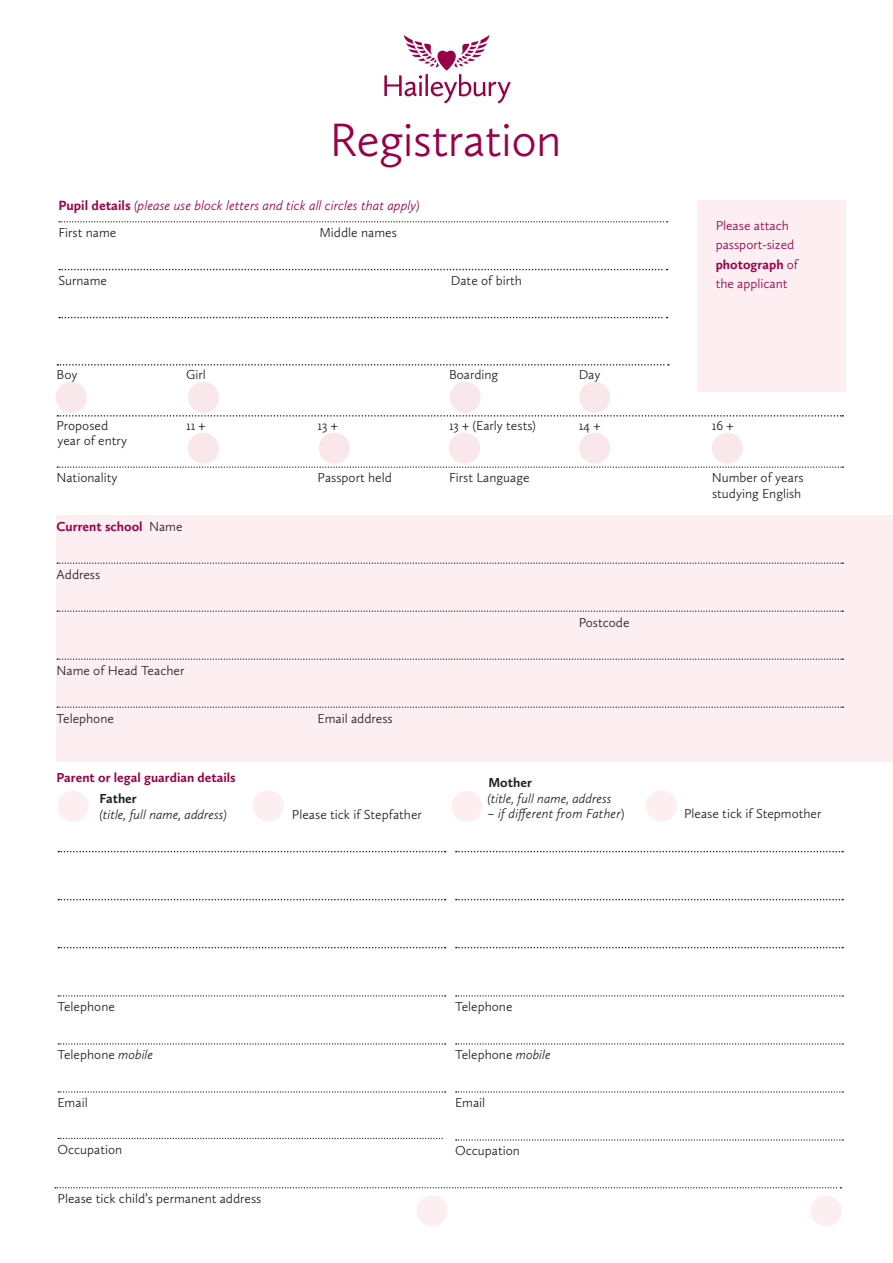
<style>
.page{position:relative;width:893px;height:1263px;background:#fff}
.page>*{position:absolute;margin:0;border:0;box-sizing:border-box;transform-origin:0 0}
.t1{font:300 48.45px "Calluna Sans";letter-spacing:-.01em;color:#980047}
.t2{font:italic 300 13.8px "Calluna Sans";color:#980047}
.t3{font:300 13.5px "Calluna Sans";color:#231f20}
.t4{font:italic 300 13.5px "Calluna Sans";color:#231f20}
.t5{font:700 13.5px "Calluna Sans";color:#980047}
.t6{font:300 13.5px "Calluna Sans";color:#980047}
.t7{font:700 13.5px "Calluna Sans";color:#231f20}
.s1{font-weight:700;font-style:normal}
.s2{font-weight:300}
.s3{font-weight:300;color:#231f20}
.s4{font-style:normal}
.s5{font-style:italic}
</style>
<div class="page">
<div style="left:697px;top:201px;width:149px;height:191px;background:#fceef1"></div>
<svg style="left:384px;top:35px;width:127px;height:68px"></svg>
<div style="left:56px;top:515px;width:837px;height:246px;background:#fceef1"></div>
<svg style="left:57px;top:364px;width:612px;height:2px"></svg>
<svg style="left:57px;top:415px;width:786px;height:2px"></svg>
<svg style="left:57px;top:466px;width:786px;height:2px"></svg>
<svg style="left:57px;top:562px;width:786px;height:2px"></svg>
<svg style="left:57px;top:610px;width:786px;height:2px"></svg>
<svg style="left:57px;top:658px;width:786px;height:2px"></svg>
<svg style="left:57px;top:706px;width:786px;height:2px"></svg>
<div style="left:56px;top:382px;width:31px;height:31px;background:#fae7eb;border-radius:50%"></div>
<div style="left:188px;top:382px;width:31px;height:31px;background:#fae7eb;border-radius:50%"></div>
<div style="left:579px;top:382px;width:31px;height:31px;background:#fae7eb;border-radius:50%"></div>
<div style="left:450px;top:382px;width:31px;height:31px;background:#fae7eb;border-radius:50%"></div>
<div style="left:188px;top:433px;width:31px;height:31px;background:#fae7eb;border-radius:50%"></div>
<div style="left:319px;top:433px;width:31px;height:31px;background:#fae7eb;border-radius:50%"></div>
<div style="left:449px;top:433px;width:31px;height:31px;background:#fae7eb;border-radius:50%"></div>
<div style="left:579px;top:433px;width:31px;height:31px;background:#fae7eb;border-radius:50%"></div>
<div style="left:712px;top:433px;width:31px;height:31px;background:#fae7eb;border-radius:50%"></div>
<svg style="left:59px;top:221px;width:609px;height:1px"></svg>
<svg style="left:59px;top:269px;width:608px;height:1px"></svg>
<svg style="left:59px;top:317px;width:608px;height:1px"></svg>
<svg style="left:58px;top:851px;width:388px;height:1px"></svg>
<svg style="left:58px;top:899px;width:388px;height:1px"></svg>
<svg style="left:58px;top:947px;width:388px;height:1px"></svg>
<svg style="left:58px;top:995px;width:388px;height:1px"></svg>
<svg style="left:58px;top:1043px;width:388px;height:1px"></svg>
<svg style="left:58px;top:1091px;width:388px;height:1px"></svg>
<svg style="left:58px;top:1138px;width:385px;height:1px"></svg>
<svg style="left:456px;top:851px;width:387px;height:1px"></svg>
<svg style="left:456px;top:899px;width:387px;height:1px"></svg>
<svg style="left:456px;top:947px;width:387px;height:1px"></svg>
<svg style="left:456px;top:995px;width:387px;height:1px"></svg>
<svg style="left:456px;top:1043px;width:387px;height:1px"></svg>
<svg style="left:456px;top:1091px;width:387px;height:1px"></svg>
<svg style="left:456px;top:1139px;width:387px;height:1px"></svg>
<div style="left:58px;top:791px;width:31px;height:31px;background:#fceef1;border-radius:50%"></div>
<div style="left:451px;top:791px;width:31px;height:31px;background:#fceef1;border-radius:50%"></div>
<div style="left:253px;top:790px;width:31px;height:31px;background:#fceef1;border-radius:50%"></div>
<div style="left:646px;top:790px;width:31px;height:31px;background:#fceef1;border-radius:50%"></div>
<svg style="left:55px;top:1187px;width:786px;height:1px"></svg>
<div style="left:810px;top:1195px;width:32px;height:31px;background:#fceef1;border-radius:50%"></div>
<div style="left:417px;top:1195px;width:31px;height:31px;background:#fceef1;border-radius:50%"></div>
<p class="t1" style="left:330px;top:111px;width:234px">Registration</p>
<p class="t2" style="left:58px;top:197px;width:363px"><span class="s1">Pupil details</span> (please use block letters and tick all circles that apply)</p>
<p class="t3" style="left:58px;top:225px;width:59px">First name</p>
<p class="t3" style="left:319px;top:225px;width:79px">Middle names</p>
<p class="t3" style="left:58px;top:273px;width:50px">Surname</p>
<p class="t3" style="left:451px;top:273px;width:72px">Date of birth</p>
<p class="t6" style="left:716px;top:217px;width:75px">Please attach</p>
<p class="t6" style="left:716px;top:237px;width:80px">passport-sized</p>
<p class="t5" style="left:716px;top:256px;width:84px">photograph <span class="s2">of</span></p>
<p class="t6" style="left:716px;top:276px;width:73px">the applicant</p>
<p class="t3" style="left:57px;top:366px;width:22px">Boy</p>
<p class="t3" style="left:186px;top:366px;width:21px">Girl</p>
<p class="t3" style="left:449px;top:366px;width:51px">Boarding</p>
<p class="t3" style="left:579px;top:366px;width:23px">Day</p>
<p class="t3" style="left:57px;top:417px;width:53px">Proposed</p>
<p class="t3" style="left:186px;top:417px;width:21px">11 +</p>
<p class="t3" style="left:318px;top:417px;width:22px">13 +</p>
<p class="t3" style="left:449px;top:417px;width:89px">13 + (Early tests)</p>
<p class="t3" style="left:579px;top:417px;width:23px">14 +</p>
<p class="t3" style="left:712px;top:417px;width:23px">16 +</p>
<p class="t3" style="left:57px;top:470px;width:62px">Nationality</p>
<p class="t3" style="left:318px;top:470px;width:76px">Passport held</p>
<p class="t3" style="left:449px;top:470px;width:82px">First Language</p>
<p class="t3" style="left:712px;top:470px;width:93px">Number of years</p>
<p class="t5" style="left:57px;top:518px;width:128px">Current school <span class="s3">Name</span></p>
<p class="t3" style="left:57px;top:566px;width:45px">Address</p>
<p class="t3" style="left:579px;top:614px;width:52px">Postcode</p>
<p class="t3" style="left:57px;top:662px;width:129px">Name of Head Teacher</p>
<p class="t3" style="left:57px;top:710px;width:59px">Telephone</p>
<p class="t3" style="left:318px;top:710px;width:77px">Email address</p>
<p class="t3" style="left:57px;top:433px;width:71px">year of entry</p>
<p class="t3" style="left:712px;top:485px;width:91px">studying English</p>
<p class="t5" style="left:56px;top:769px;width:181px">Parent or legal guardian details</p>
<p class="t7" style="left:488px;top:774px;width:45px">Mother</p>
<p class="t7" style="left:100px;top:790px;width:39px">Father</p>
<p class="t4" style="left:100px;top:807px;width:129px">(title, full name, address)</p>
<p class="t3" style="left:292px;top:807px;width:131px">Please tick if Stepfather</p>
<p class="t4" style="left:487px;top:790px;width:126px">(title, full name, address</p>
<p class="t4" style="left:487px;top:805px;width:139px"><span class="s4">–</span> if different from Father<span class="s4">)</span></p>
<p class="t3" style="left:684px;top:805px;width:139px">Please tick if Stepmother</p>
<p class="t3" style="left:58px;top:999px;width:59px">Telephone</p>
<p class="t3" style="left:58px;top:1047px;width:97px">Telephone <span class="s5">mobile</span></p>
<p class="t3" style="left:58px;top:1095px;width:32px">Email</p>
<p class="t3" style="left:58px;top:1141px;width:66px">Occupation</p>
<p class="t3" style="left:58px;top:1190px;width:205px">Please tick child’s permanent address</p>
<p class="t3" style="left:455px;top:999px;width:59px">Telephone</p>
<p class="t3" style="left:455px;top:1047px;width:97px">Telephone <span class="s5">mobile</span></p>
<p class="t3" style="left:455px;top:1095px;width:32px">Email</p>
<p class="t3" style="left:455px;top:1143px;width:66px">Occupation</p>
</div>
